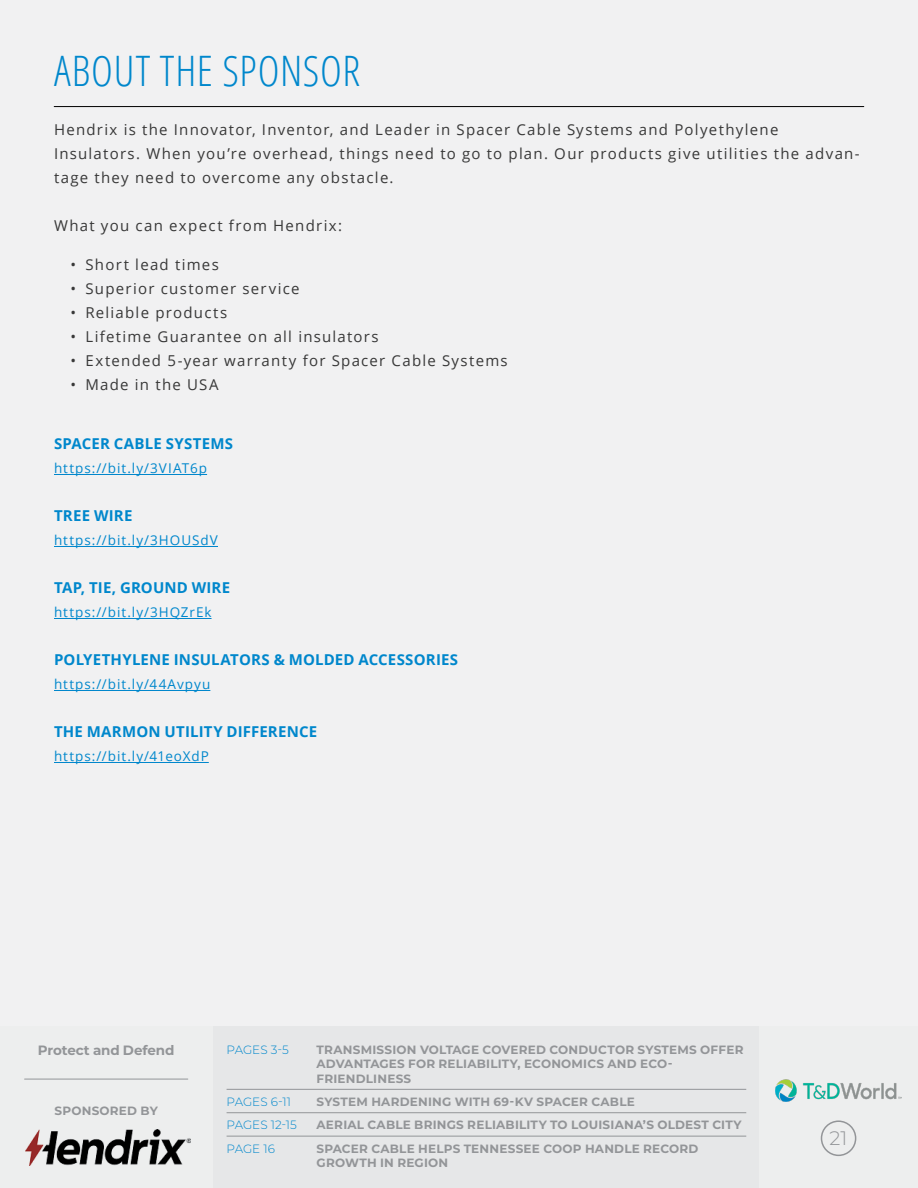
<style>
.page{position:relative;width:918px;height:1188px;background:#f1f1f2}
.page>*{position:absolute;margin:0;border:0;box-sizing:border-box;transform-origin:0 0}
.t1{font:300 condensed 42px "Open Sans";letter-spacing:.015em;color:#0087cc}
.t2{font:300 19.5px "Montserrat";color:#939598}
.t3{font:15px/24px "Open Sans";letter-spacing:.085em;color:#383838}
.t4{font:700 15px "Open Sans";letter-spacing:.01em;color:#0087cc}
.t5{font:13.5px "Open Sans";letter-spacing:.07em;color:#0087cc}
.t6{font:700 13.5px "Montserrat";letter-spacing:-.015em;color:#939598}
.t7{font:700 12px/14.4px "Montserrat";letter-spacing:.02em;color:#939598}
.t8{font:300 12px "Montserrat";color:#0087cc}
</style>
<div class="page">
<hr style="left:54px;top:474px;width:153px;height:1px;background:#0087cc">
<hr style="left:54px;top:546px;width:164px;height:1px;background:#0087cc">
<hr style="left:54px;top:618px;width:158px;height:1px;background:#0087cc">
<hr style="left:54px;top:690px;width:156px;height:1px;background:#0087cc">
<hr style="left:54px;top:762px;width:155px;height:1px;background:#0087cc">
<div style="left:0;top:1026px;width:918px;height:162px;background:#e6e7e8"></div>
<div style="left:759px;top:1026px;width:159px;height:162px;background:#edeeee"></div>
<div style="left:0;top:1026px;width:212px;height:162px;background:#edeeee"></div>
<hr style="left:227px;top:1089px;width:519px;height:1px;background:#939598">
<hr style="left:227px;top:1112px;width:519px;height:1px;background:#939598">
<hr style="left:227px;top:1136px;width:519px;height:1px;background:#939598">
<hr style="left:25px;top:1079px;width:163px;height:1px;background:#939598">
<div style="left:821px;top:1120px;width:35px;height:36px;border:2px solid #939598;border-radius:50%"></div>
<img style="left:775px;top:1080px;width:127px;height:21px">
<img style="left:26px;top:1129px;width:164px;height:37px">
<hr style="left:54px;top:106px;width:810px;height:1px;background:#000">
<h1 class="t1" style="left:54px;top:42px;width:308px">ABOUT THE SPONSOR</h1>
<p class="t3" style="left:54px;top:117px;width:807px">Hendrix is the Innovator, Inventor, and Leader in Spacer Cable Systems and Polyethylene<br>Insulators. When you’re overhead, things need to go to plan. Our products give utilities the advan&shy;tage they need to overcome any obstacle.</p>
<p class="t3" style="left:54px;top:213px;width:290px">What you can expect from Hendrix:</p>
<p class="t3" style="left:71px;top:252px;width:150px">• Short lead times</p>
<p class="t3" style="left:71px;top:276px;width:231px">• Superior customer service</p>
<p class="t3" style="left:71px;top:300px;width:158px">• Reliable products</p>
<p class="t3" style="left:71px;top:324px;width:310px">• Lifetime Guarantee on all insulators</p>
<p class="t3" style="left:71px;top:348px;width:439px">• Extended 5-year warranty for Spacer Cable Systems</p>
<p class="t3" style="left:71px;top:372px;width:150px">• Made in the USA</p>
<p class="t4" style="left:54px;top:433px;width:181px">SPACER CABLE SYSTEMS</p>
<p class="t5" style="left:54px;top:459px;width:155px">https://bit.ly/3VIAT6p</p>
<p class="t4" style="left:54px;top:505px;width:80px">TREE WIRE</p>
<p class="t5" style="left:54px;top:531px;width:166px">https://bit.ly/3HOUSdV</p>
<p class="t4" style="left:54px;top:577px;width:178px">TAP, TIE, GROUND WIRE</p>
<p class="t5" style="left:54px;top:603px;width:159px">https://bit.ly/3HQZrEk</p>
<p class="t4" style="left:54px;top:649px;width:406px">POLYETHYLENE INSULATORS &amp; MOLDED ACCESSORIES</p>
<p class="t5" style="left:54px;top:675px;width:158px">https://bit.ly/44Avpyu</p>
<p class="t4" style="left:54px;top:721px;width:265px">THE MARMON UTILITY DIFFERENCE</p>
<p class="t5" style="left:54px;top:747px;width:156px">https://bit.ly/41eoXdP</p>
<p class="t6" style="left:38px;top:1041px;width:138px">Protect and Defend</p>
<p class="t7" style="left:55px;top:1102px;width:105px">SPONSORED BY</p>
<p class="t8" style="left:227px;top:1041px;width:64px">PAGES 3-5</p>
<p class="t7" style="left:317px;top:1042px;width:428px">TRANSMISSION VOLTAGE COVERED CONDUCTOR SYSTEMS OFFER<br>ADVANTAGES FOR RELIABILITY, ECONOMICS AND ECO-<br>FRIENDLINESS</p>
<p class="t8" style="left:227px;top:1094px;width:66px">PAGES 6-11</p>
<p class="t7" style="left:317px;top:1094px;width:320px">SYSTEM HARDENING WITH 69-KV SPACER CABLE</p>
<p class="t8" style="left:227px;top:1117px;width:72px">PAGES 12-15</p>
<p class="t7" style="left:317px;top:1117px;width:426px">AERIAL CABLE BRINGS RELIABILITY TO LOUISIANA’S OLDEST CITY</p>
<p class="t8" style="left:227px;top:1140px;width:50px">PAGE 16</p>
<p class="t7" style="left:317px;top:1141px;width:383px">SPACER CABLE HELPS TENNESSEE COOP HANDLE RECORD<br>GROWTH IN REGION</p>
<h2 class="t2" style="left:830px;top:1124px;width:19px">21</h2>
</div>
